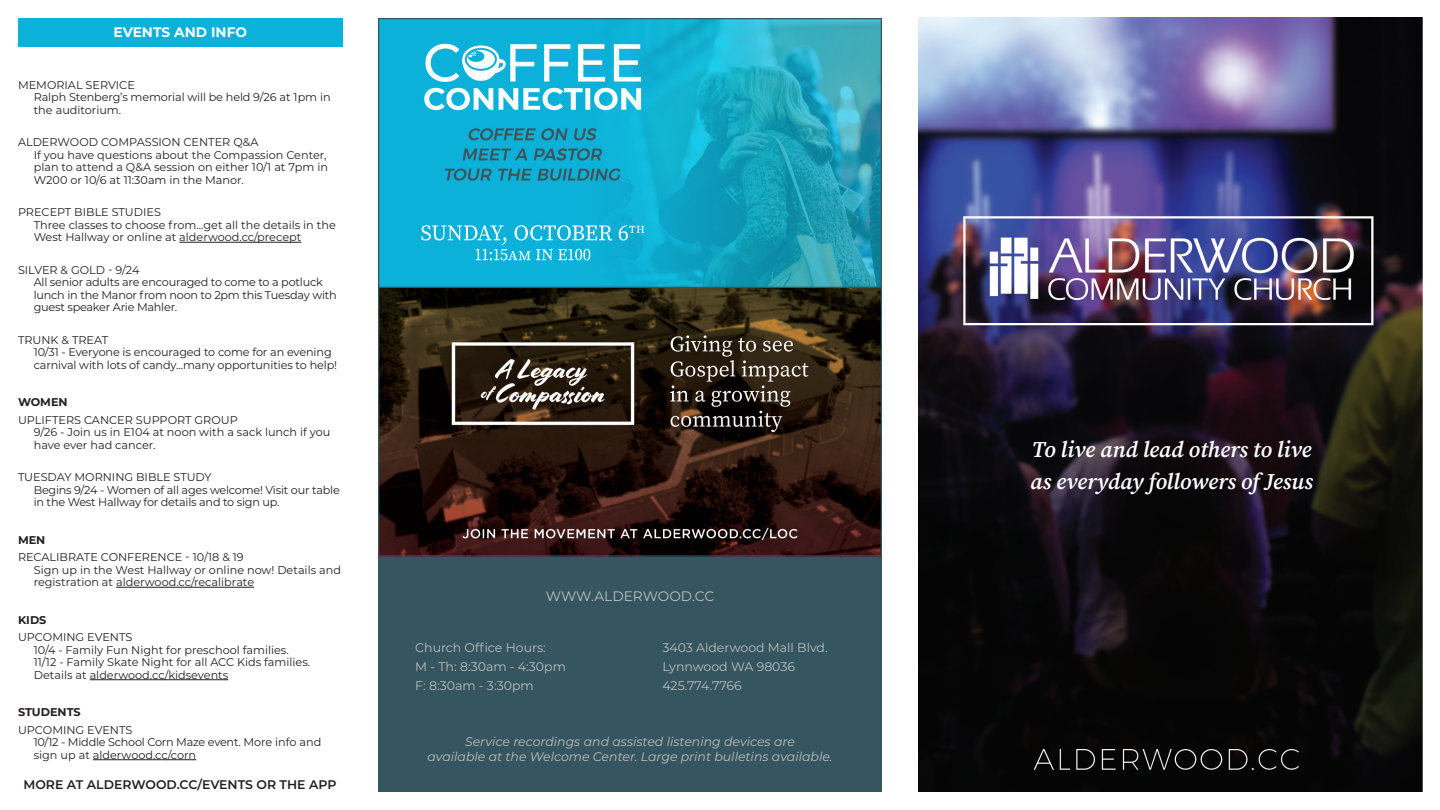
<style>
.page{position:relative;width:1440px;height:810px;background:#fff}
.page>*{position:absolute;margin:0;border:0;box-sizing:border-box;transform-origin:0 0}
.t1{font:italic 600 22.5px "Source Serif Pro";letter-spacing:-.005em;color:#fff}
.t2{font:13.75px "Montserrat";color:#bdbebe}
.t3{font:700 13.75px "Montserrat";color:#fff}
.t4{font:italic 12.5px "Montserrat";color:#bdbebe}
.t5{font:12.5px "Montserrat";color:#bdbebe}
.t6{font:600 12.5px "Montserrat";color:#231f20}
.t7{font:11.25px/12.5px "Montserrat";color:#231f20}
.t8{font:11.25px/12.5px "Montserrat";letter-spacing:-.02em;color:#231f20}
.t9{font:700 11.25px "Montserrat";color:#231f20}
</style>
<div class="page">
<img style="left:918px;top:18px;width:504px;height:774px">
<div style="left:378px;top:557px;width:504px;height:235px;background:#355560"></div>
<img style="left:380px;top:20px;width:500px;height:535px">
<div style="left:378px;top:18px;width:504px;height:270px;border:1px solid #355560"></div>
<hr style="left:179px;top:242px;width:122px;height:1px;background:#231f20">
<hr style="left:116px;top:587px;width:138px;height:1px;background:#231f20">
<hr style="left:90px;top:679px;width:138px;height:1px;background:#231f20">
<hr style="left:93px;top:759px;width:103px;height:1px;background:#231f20">
<div style="left:18px;top:18px;width:325px;height:28px;background:#0bb1d9"></div>
<p class="t3" style="left:114px;top:23px;width:135px">EVENTS AND INFO</p>
<p class="t7" style="left:18px;top:78px;width:118px">MEMORIAL SERVICE</p>
<p class="t7" style="left:34px;top:90px;width:299px">Ralph Stenberg’s memorial will be held 9/26 at 1pm in the auditorium.</p>
<p class="t7" style="left:18px;top:135px;width:242px">ALDERWOOD COMPASSION CENTER Q&amp;A</p>
<p class="t7" style="left:34px;top:148px;width:296px;text-align:justify">If you have questions about the Compassion Center, plan to attend a Q&amp;A session on either 10/1 at 7pm in W200 or 10/6 at 11:30am in the Manor.</p>
<p class="t7" style="left:18px;top:205px;width:144px">PRECEPT BIBLE STUDIES</p>
<p class="t7" style="left:34px;top:218px;width:304px">Three classes to choose from...get all the details in the<br>West Hallway or online at alderwood.cc/precept</p>
<p class="t7" style="left:18px;top:263px;width:123px">SILVER &amp; GOLD - 9/24</p>
<p class="t8" style="left:34px;top:275px;width:305px">All senior adults are encouraged to come to a potluck lunch in the Manor from noon to 2pm this Tuesday with guest speaker Arie Mahler.</p>
<p class="t7" style="left:18px;top:333px;width:92px">TRUNK &amp; TREAT</p>
<p class="t7" style="left:34px;top:345px;width:305px">10/31 - Everyone is encouraged to come for an evening carnival with lots of candy...many opportunities to help!</p>
<p class="t9" style="left:18px;top:394px;width:51px">WOMEN</p>
<p class="t7" style="left:18px;top:413px;width:221px">UPLIFTERS CANCER SUPPORT GROUP</p>
<p class="t7" style="left:34px;top:425px;width:298px">9/26 - Join us in E104 at noon with a sack lunch if you have ever had cancer.</p>
<p class="t7" style="left:18px;top:470px;width:195px">TUESDAY MORNING BIBLE STUDY</p>
<p class="t8" style="left:34px;top:483px;width:308px">Begins 9/24 - Women of all ages welcome! Visit our table in the West Hallway for details and to sign up.</p>
<p class="t9" style="left:18px;top:532px;width:29px">MEN</p>
<p class="t7" style="left:18px;top:550px;width:227px">RECALIBRATE CONFERENCE - 10/18 &amp; 19</p>
<p class="t7" style="left:34px;top:563px;width:309px">Sign up in the West Hallway or online now! Details and registration at alderwood.cc/recalibrate</p>
<p class="t9" style="left:18px;top:612px;width:30px">KIDS</p>
<p class="t7" style="left:18px;top:630px;width:116px">UPCOMING EVENTS</p>
<p class="t7" style="left:34px;top:643px;width:257px">10/4 - Family Fun Night for preschool families.</p>
<p class="t7" style="left:34px;top:655px;width:278px">11/12 - Family Skate Night for all ACC Kids families.</p>
<p class="t7" style="left:34px;top:668px;width:196px">Details at alderwood.cc/kidsevents</p>
<p class="t9" style="left:18px;top:704px;width:64px">STUDENTS</p>
<p class="t7" style="left:18px;top:723px;width:116px">UPCOMING EVENTS</p>
<p class="t7" style="left:34px;top:735px;width:289px">10/12 - Middle School Corn Maze event. More info and sign up at alderwood.cc/corn</p>
<p class="t6" style="left:24px;top:775px;width:314px">MORE AT ALDERWOOD.CC/EVENTS OR THE APP</p>
<p class="t2" style="left:546px;top:587px;width:170px">WWW.ALDERWOOD.CC</p>
<p class="t5" style="left:415px;top:639px;width:132px">Church Office Hours:</p>
<p class="t5" style="left:415px;top:658px;width:152px">M - Th: 8:30am - 4:30pm</p>
<p class="t5" style="left:415px;top:677px;width:120px">F: 8:30am - 3:30pm</p>
<p class="t5" style="left:662px;top:639px;width:167px">3403 Alderwood Mall Blvd.</p>
<p class="t5" style="left:662px;top:658px;width:134px">Lynnwood WA 98036</p>
<p class="t5" style="left:662px;top:677px;width:81px">425.774.7766</p>
<p class="t4" style="left:465px;top:733px;width:331px">Service recordings and assisted listening devices are</p>
<p class="t4" style="left:427px;top:748px;width:407px">available at the Welcome Center. Large print bulletins available.</p>
<p class="t1" style="left:1032px;top:436px;width:281px">To live and lead others to live</p>
<p class="t1" style="left:1030px;top:468px;width:284px">as everyday followers of Jesus</p>
</div>
